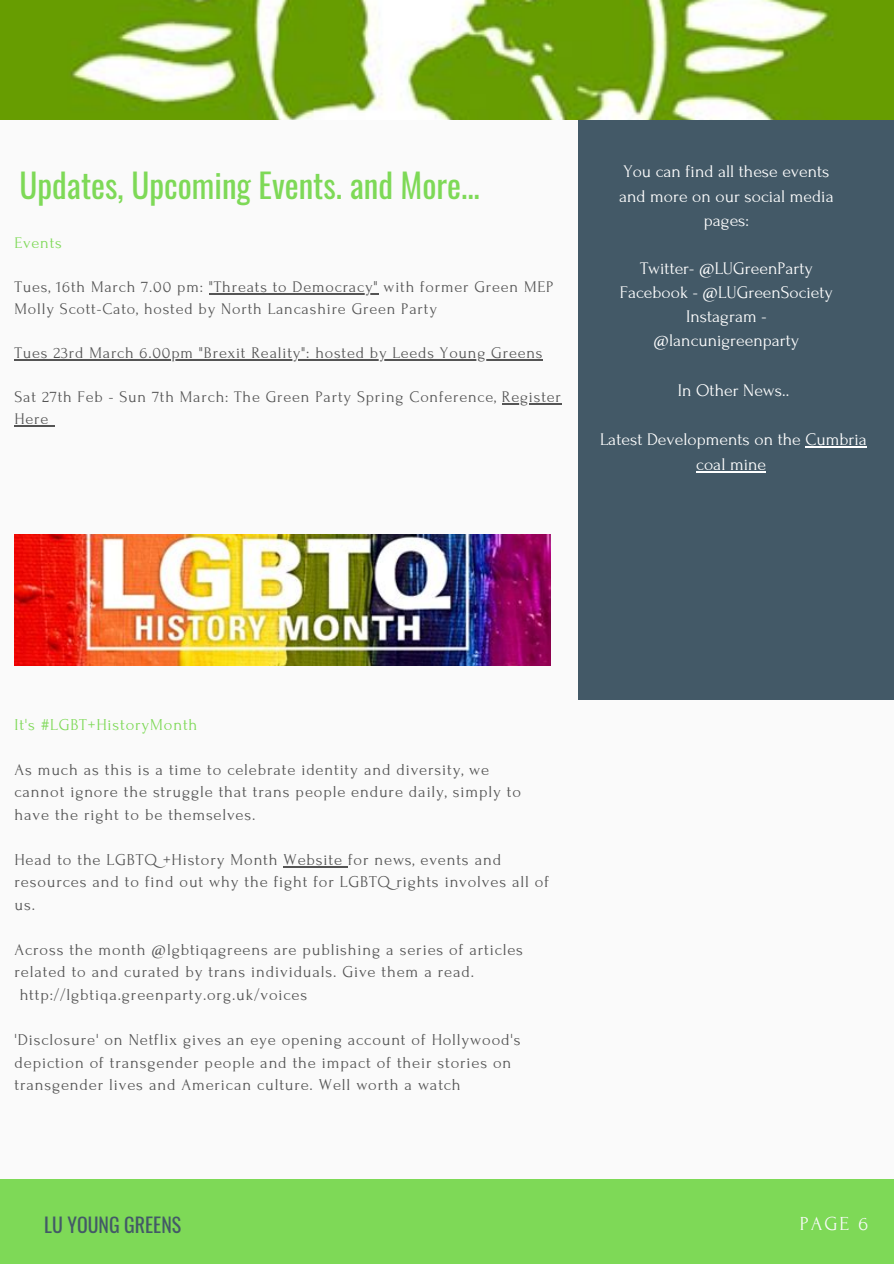
<style>
.page{position:relative;width:894px;height:1264px;background:#fff}
.page>*{position:absolute;margin:0;border:0;box-sizing:border-box;transform-origin:0 0}
.t1{font:33.15px "Oswald";color:#7ed957}
.t2{font:19.8px "Oswald";color:#435967}
.t3{font:19.8px "Forum";color:#fafafa}
.t4{font:17.7px/24.2px "Forum";color:#fff;text-align:center}
.t5{font:16.5px/22.5px "Forum";letter-spacing:.05em;color:#545454}
.t6{font:16.5px "Forum";letter-spacing:.05em;color:#7ed957}
.t7{font:16.2px/22px "Forum";letter-spacing:.05em;color:#545454}
.t8{font:16.2px "Forum";letter-spacing:.05em;color:#7ed957}
</style>
<div class="page">
<div style="left:0;top:0;width:893px;height:1263px;background:#fafafa"></div>
<div style="left:0;top:1178px;width:893px;height:85px;background:#7ed957"></div>
<div style="left:578px;top:10px;width:315px;height:690px;background:#435967"></div>
<img style="left:0;top:0;width:893px;height:120px">
<hr style="left:283px;top:866px;width:65px;height:1px;background:#545454">
<hr style="left:209px;top:293px;width:169px;height:1px;background:#545454">
<hr style="left:15px;top:359px;width:528px;height:1px;background:#545454">
<hr style="left:501px;top:403px;width:60px;height:1px;background:#545454">
<hr style="left:15px;top:425px;width:34px;height:1px;background:#545454">
<img style="left:15px;top:534px;width:535px;height:132px">
<hr style="left:805px;top:446px;width:61px;height:1px;background:#fff">
<hr style="left:696px;top:471px;width:70px;height:1px;background:#fff">
<p class="t1" style="left:20px;top:159px;width:461px">Updates, Upcoming Events. and More...</p>
<p class="t8" style="left:15px;top:234px;width:49px">Events</p>
<p class="t7" style="left:15px;top:276px;width:540px">Tues, 16th March 7.00 pm: "Threats to Democracy" with former Green MEP<br>Molly Scott-Cato, hosted by North Lancashire Green Party</p>
<p class="t7" style="left:15px;top:342px;width:529px">Tues 23rd March 6.00pm "Brexit Reality": hosted by Leeds Young Greens</p>
<p class="t7" style="left:15px;top:386px;width:547px">Sat 27th Feb - Sun 7th March: The Green Party Spring Conference, Register<br>Here</p>
<p class="t4" style="left:619px;top:160px;width:216px">You can find all these events and more on our social media pages:</p>
<p class="t4" style="left:639px;top:256px;width:174px">Twitter- @LUGreenParty</p>
<p class="t4" style="left:619px;top:280px;width:214px">Facebook - @LUGreenSociety</p>
<p class="t4" style="left:653px;top:304px;width:147px">Instagram - @lancunigreenparty</p>
<p class="t4" style="left:677px;top:378px;width:113px">In Other News..</p>
<p class="t4" style="left:600px;top:427px;width:268px;line-height:24.8px">Latest Developments on the Cumbria coal mine</p>
<p class="t6" style="left:15px;top:715px;width:184px">It's #LGBT+HistoryMonth</p>
<p class="t5" style="left:15px;top:758px;width:476px">As much as this is a time to celebrate identity and diversity, we</p>
<p class="t5" style="left:15px;top:781px;width:508px">cannot ignore the struggle that trans people endure daily, simply to</p>
<p class="t5" style="left:15px;top:803px;width:242px">have the right to be themselves.</p>
<p class="t5" style="left:15px;top:848px;width:536px">Head to the LGBTQ+History Month Website for news, events and resources and to find out why the fight for LGBTQrights involves all of us.</p>
<p class="t5" style="left:15px;top:938px;width:510px">Across the month @lgbtiqagreens are publishing a series of articles</p>
<p class="t5" style="left:15px;top:961px;width:461px">related to and curated by trans individuals. Give them a read.</p>
<p class="t5" style="left:20px;top:983px;width:289px">http://lgbtiqa.greenparty.org.uk/voices</p>
<p class="t5" style="left:15px;top:1028px;width:507px">'Disclosure' on Netflix gives an eye opening account of Hollywood's depiction of transgender people and the impact of their stories on transgender lives and American culture. Well worth a watch</p>
<p class="t2" style="left:44px;top:1209px;width:138px">LU YOUNG GREENS</p>
<p class="t3" style="left:799px;top:1212px;width:70px">PAGE 6</p>
</div>
